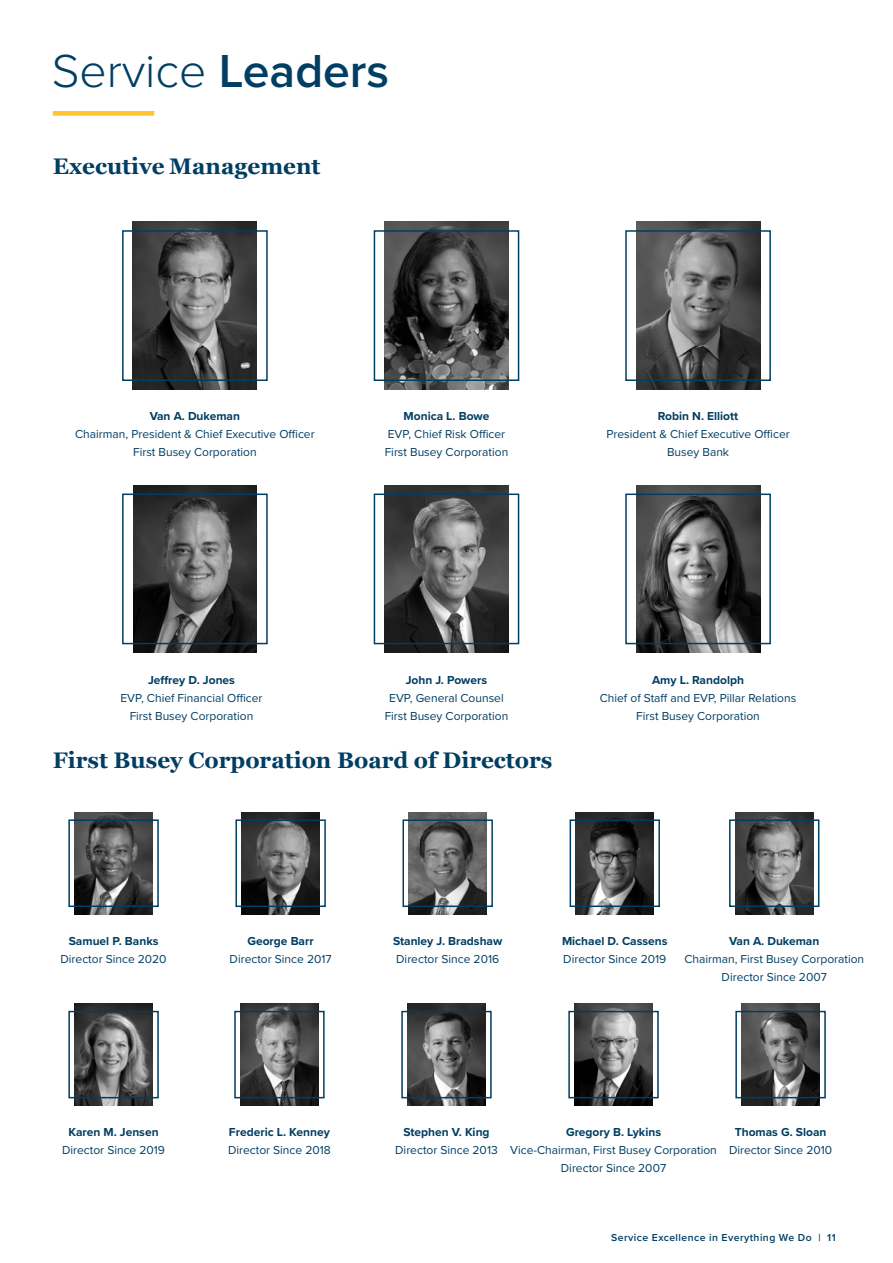
<style>
.page{position:relative;width:893px;height:1263px;background:#fff}
.page>*{position:absolute;margin:0;border:0;box-sizing:border-box;transform-origin:0 0}
.Titles_Blue{font:300 48px "Proxima Nova";color:#003e63}
.t1{font:700 22.5px "Georgia";color:#003e63}
.t2{font:12px "Proxima Nova";color:#003e63}
.t3{font:700 12px "Proxima Nova";color:#003e63}
.t4{font:600 10.5px "Proxima Nova";letter-spacing:.04em;color:#003e63}
.s1{font-weight:600}
</style>
<div class="page">
<img style="left:134px;top:485px;width:123px;height:168px">
<img style="left:384px;top:485px;width:124px;height:168px">
<img style="left:636px;top:485px;width:124px;height:168px">
<img style="left:742px;top:1003px;width:77px;height:103px">
<img style="left:636px;top:222px;width:124px;height:167px">
<div style="left:625px;top:230px;width:146px;height:151px;border:2px solid #003e63"></div>
<img style="left:133px;top:222px;width:124px;height:167px">
<div style="left:122px;top:230px;width:146px;height:151px;border:2px solid #003e63"></div>
<img style="left:384px;top:222px;width:124px;height:167px">
<div style="left:374px;top:230px;width:145px;height:151px;border:2px solid #003e63"></div>
<div style="left:122px;top:493px;width:146px;height:151px;border:2px solid #003e63"></div>
<div style="left:374px;top:493px;width:145px;height:151px;border:2px solid #003e63"></div>
<div style="left:625px;top:493px;width:146px;height:151px;border:2px solid #003e63"></div>
<img style="left:735px;top:812px;width:78px;height:102px">
<div style="left:729px;top:819px;width:90px;height:88px;border:2px solid #003e63"></div>
<img style="left:75px;top:812px;width:77px;height:102px">
<div style="left:68px;top:819px;width:91px;height:88px;border:2px solid #003e63"></div>
<img style="left:242px;top:812px;width:78px;height:102px">
<div style="left:235px;top:819px;width:91px;height:88px;border:2px solid #003e63"></div>
<img style="left:409px;top:812px;width:78px;height:102px">
<div style="left:402px;top:819px;width:91px;height:88px;border:2px solid #003e63"></div>
<img style="left:576px;top:812px;width:78px;height:102px">
<div style="left:570px;top:819px;width:90px;height:88px;border:2px solid #003e63"></div>
<img style="left:75px;top:1003px;width:77px;height:103px">
<div style="left:68px;top:1011px;width:91px;height:87px;border:2px solid #003e63"></div>
<img style="left:241px;top:1003px;width:77px;height:103px">
<div style="left:234px;top:1011px;width:91px;height:87px;border:2px solid #003e63"></div>
<img style="left:408px;top:1003px;width:77px;height:103px">
<div style="left:401px;top:1011px;width:91px;height:87px;border:2px solid #003e63"></div>
<img style="left:575px;top:1003px;width:77px;height:103px">
<div style="left:568px;top:1011px;width:91px;height:87px;border:2px solid #003e63"></div>
<div style="left:735px;top:1011px;width:91px;height:87px;border:2px solid #003e63"></div>
<svg style="left:53px;top:111px;width:101px;height:5px"></svg>
<p class="Titles_Blue" style="left:52px;top:35px;width:339px">Service <span class="s1">Leaders</span></p>
<p class="t1" style="left:53px;top:149px;width:269px">Executive Management</p>
<p class="t3" style="left:150px;top:407px;width:92px">Van A. Dukeman</p>
<p class="t2" style="left:75px;top:425px;width:241px">Chairman, President &amp; Chief Executive Officer</p>
<p class="t2" style="left:133px;top:443px;width:125px">First Busey Corporation</p>
<p class="t3" style="left:404px;top:407px;width:87px">Monica L. Bowe</p>
<p class="t2" style="left:388px;top:425px;width:119px">EVP, Chief Risk Officer</p>
<p class="t2" style="left:385px;top:443px;width:125px">First Busey Corporation</p>
<p class="t3" style="left:658px;top:407px;width:82px">Robin N. Elliott</p>
<p class="t2" style="left:606px;top:425px;width:185px">President &amp; Chief Executive Officer</p>
<p class="t2" style="left:667px;top:443px;width:64px">Busey Bank</p>
<p class="t3" style="left:148px;top:670px;width:88px">Jeffrey D. Jones</p>
<p class="t2" style="left:120px;top:688px;width:144px">EVP, Chief Financial Officer</p>
<p class="t2" style="left:130px;top:706px;width:125px">First Busey Corporation</p>
<p class="t3" style="left:406px;top:670px;width:83px">John J. Powers</p>
<p class="t2" style="left:389px;top:688px;width:116px">EVP, General Counsel</p>
<p class="t2" style="left:385px;top:706px;width:125px">First Busey Corporation</p>
<p class="t1" style="left:53px;top:743px;width:501px">First Busey Corporation Board of Directors</p>
<p class="t3" style="left:652px;top:670px;width:93px">Amy L. Randolph</p>
<p class="t2" style="left:600px;top:688px;width:198px">Chief of Staff and EVP, Pillar Relations</p>
<p class="t2" style="left:636px;top:706px;width:125px">First Busey Corporation</p>
<p class="t3" style="left:69px;top:932px;width:91px">Samuel P. Banks</p>
<p class="t2" style="left:61px;top:950px;width:108px">Director Since 2020</p>
<p class="t3" style="left:247px;top:932px;width:68px">George Barr</p>
<p class="t2" style="left:230px;top:950px;width:103px">Director Since 2017</p>
<p class="t3" style="left:393px;top:932px;width:111px">Stanley J. Bradshaw</p>
<p class="t2" style="left:396px;top:950px;width:104px">Director Since 2016</p>
<p class="t3" style="left:562px;top:932px;width:107px">Michael D. Cassens</p>
<p class="t2" style="left:563px;top:950px;width:104px">Director Since 2019</p>
<p class="t3" style="left:729px;top:932px;width:92px">Van A. Dukeman</p>
<p class="t2" style="left:684px;top:950px;width:181px">Chairman, First Busey Corporation</p>
<p class="t2" style="left:722px;top:968px;width:107px">Director Since 2007</p>
<p class="t3" style="left:69px;top:1123px;width:92px">Karen M. Jensen</p>
<p class="t2" style="left:62px;top:1141px;width:104px">Director Since 2019</p>
<p class="t3" style="left:229px;top:1123px;width:102px">Frederic L. Kenney</p>
<p class="t2" style="left:228px;top:1141px;width:104px">Director Since 2018</p>
<p class="t3" style="left:403px;top:1123px;width:88px">Stephen V. King</p>
<p class="t2" style="left:395px;top:1141px;width:104px">Director Since 2013</p>
<p class="t3" style="left:566px;top:1123px;width:97px">Gregory B. Lykins</p>
<p class="t2" style="left:510px;top:1141px;width:208px">Vice-Chairman, First Busey Corporation</p>
<p class="t2" style="left:561px;top:1159px;width:107px">Director Since 2007</p>
<p class="t3" style="left:735px;top:1123px;width:93px">Thomas G. Sloan</p>
<p class="t2" style="left:729px;top:1141px;width:105px">Director Since 2010</p>
<p class="t4" style="left:611px;top:1229px;width:226px">Service Excellence in Everything We Do | 11</p>
</div>
